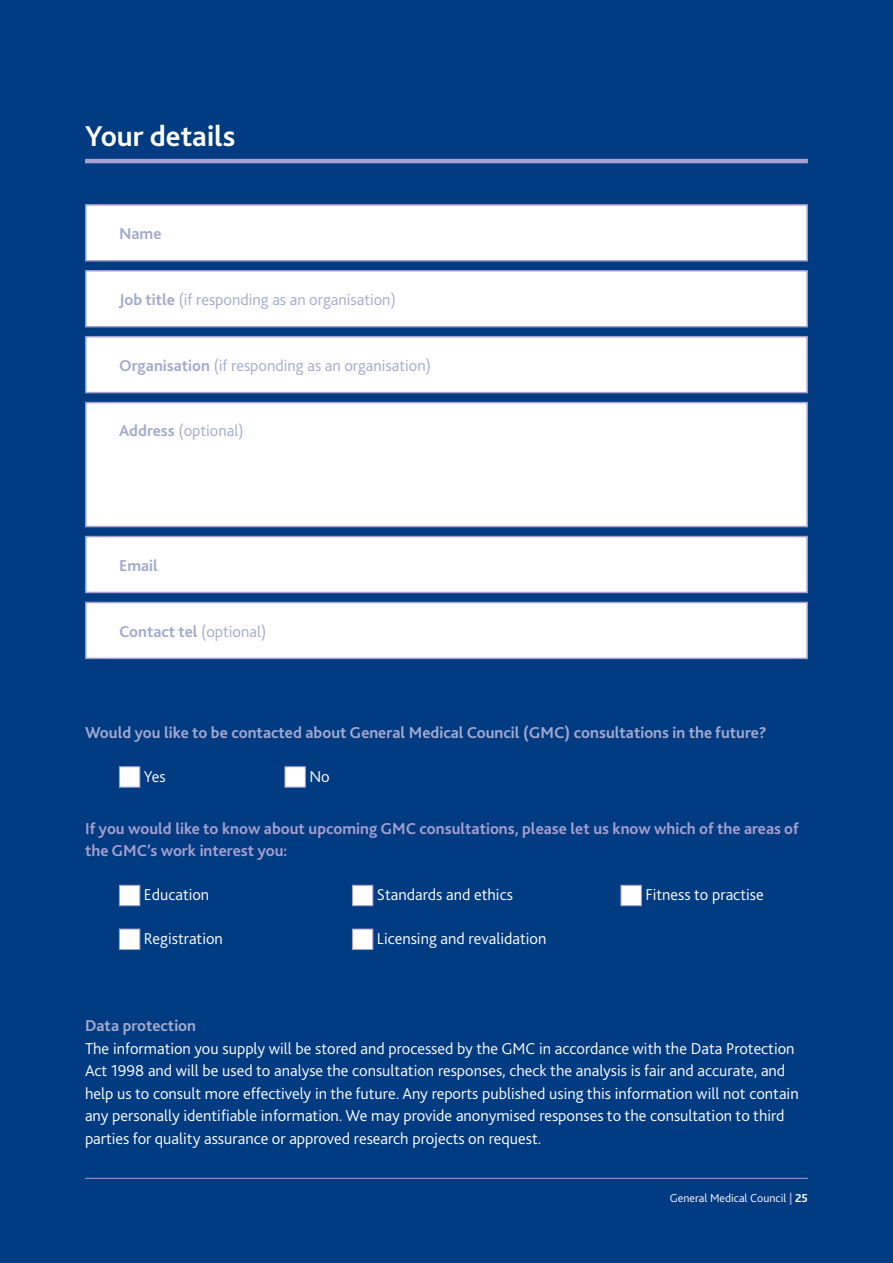
<style>
.page{position:relative;width:893px;height:1263px;background:#013b82}
.page>*{position:absolute;margin:0;border:0;box-sizing:border-box;transform-origin:0 0}
.t1{font:700 30px "Bliss 2";color:#fff}
.t2{font:300 16.5px/22.5px "Bliss 2";color:#fff}
.t3{font:700 16.5px "Bliss 2";color:#a3aace}
.t4{font:700 16.5px/22.5px "Bliss 2";color:#a5a0cf}
.t5{font:300 16.5px "Bliss 2";color:#a3aace}
.t6{font:300 12px "Bliss 2";color:#fff}
.s1{font-weight:700}
.s2{font-weight:300}
.s3{font-weight:700;color:#a5a0cf}
</style>
<div class="page">
<hr style="left:85px;top:1178px;width:723px;height:1px;background:#a5a0cf">
<hr style="left:85px;top:159px;width:723px;height:4px;background:#a5a0cf">
<div style="left:119px;top:766px;width:21px;height:21px;background:#fff;border:1px solid #a5a0cf"></div>
<div style="left:285px;top:766px;width:21px;height:21px;background:#fff;border:1px solid #a5a0cf"></div>
<div style="left:119px;top:885px;width:21px;height:21px;background:#fff;border:1px solid #a5a0cf"></div>
<div style="left:352px;top:885px;width:21px;height:21px;background:#fff;border:1px solid #a5a0cf"></div>
<div style="left:621px;top:885px;width:21px;height:21px;background:#fff;border:1px solid #a5a0cf"></div>
<div style="left:119px;top:929px;width:21px;height:21px;background:#fff;border:1px solid #a5a0cf"></div>
<div style="left:352px;top:929px;width:21px;height:21px;background:#fff;border:1px solid #a5a0cf"></div>
<div style="left:85px;top:204px;width:723px;height:57px;background:#fff;border:2px solid #a5a0cf"></div>
<div style="left:85px;top:270px;width:723px;height:57px;background:#fff;border:2px solid #a5a0cf"></div>
<div style="left:85px;top:336px;width:723px;height:57px;background:#fff;border:2px solid #a5a0cf"></div>
<div style="left:85px;top:536px;width:723px;height:57px;background:#fff;border:2px solid #a5a0cf"></div>
<div style="left:85px;top:602px;width:723px;height:57px;background:#fff;border:2px solid #a5a0cf"></div>
<div style="left:85px;top:402px;width:723px;height:125px;background:#fff;border:2px solid #a5a0cf"></div>
<h1 class="t1" style="left:85px;top:117px;width:152px">Your details</h1>
<p class="t3" style="left:119px;top:223px;width:44px">Name</p>
<p class="t5" style="left:119px;top:289px;width:278px"><span class="s1">Job title</span> (if responding as an organisation)</p>
<p class="t5" style="left:119px;top:355px;width:313px"><span class="s1">Organisation</span> (if responding as an organisation)</p>
<p class="t5" style="left:119px;top:420px;width:126px"><span class="s1">Address</span> (optional)</p>
<p class="t3" style="left:119px;top:555px;width:40px">Email</p>
<p class="t3" style="left:119px;top:621px;width:149px">Contact tel <span class="s2">(optional)</span></p>
<p class="t3" style="left:85px;top:722px;width:683px">Would you like to be contacted about General Medical Council (GMC) consultations in the future?</p>
<p class="t2" style="left:144px;top:764px;width:23px">Yes</p>
<p class="t2" style="left:309px;top:764px;width:22px">No</p>
<p class="t4" style="left:85px;top:817px;width:715px">If you would like to know about upcoming GMC consultations, please let us know which of the areas of the GMC’s work interest you:</p>
<p class="t2" style="left:144px;top:883px;width:67px">Education</p>
<p class="t2" style="left:377px;top:883px;width:137px">Standards and ethics</p>
<p class="t2" style="left:645px;top:883px;width:120px">Fitness to practise</p>
<p class="t2" style="left:144px;top:927px;width:80px">Registration</p>
<p class="t2" style="left:377px;top:927px;width:171px">Licensing and revalidation</p>
<p class="t3" style="left:85px;top:1016px;width:113px">Data protection</p>
<p class="t2" style="left:85px;top:1037px;width:715px">The information you supply will be stored and processed by the GMC in accordance with the Data Protection Act 1998 and will be used to analyse the consultation responses, check the analysis is fair and accurate, and help us to consult more effectively in the future. Any reports published using this information will not contain any personally identifiable information. We may provide anonymised responses to the consultation to third parties for quality assurance or approved research projects on request.</p>
<p class="t6" style="left:670px;top:1190px;width:140px">General Medical Council <span class="s3">|</span> <span class="s1">25</span></p>
</div>
